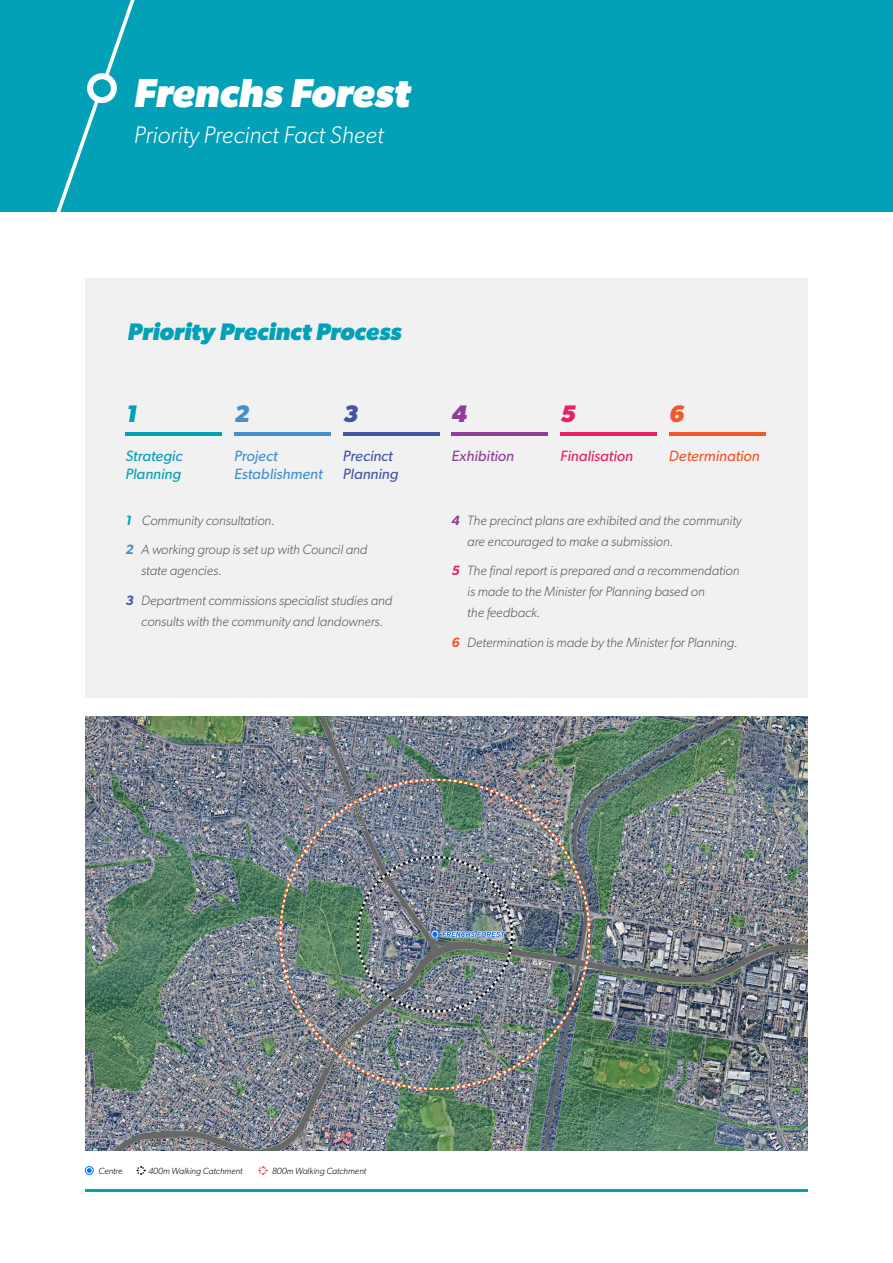
<style>
.page{position:relative;width:893px;height:1263px;background:#fff}
.page>*{position:absolute;margin:0;border:0;box-sizing:border-box;transform-origin:0 0}
.t1{font:italic 700 40.5px "Gibson";color:#fff}
.t2{font:italic 300 24px "Gibson";color:#fff}
.t3{font:italic 700 24px "Gibson";color:#02a1b7}
.t4{font:italic 700 24px "Gibson";color:#458fcd}
.t5{font:italic 700 24px "Gibson";color:#4554a5}
.t6{font:italic 700 24px "Gibson";color:#903f98}
.t7{font:italic 700 24px "Gibson";color:#e82064}
.t8{font:italic 700 24px "Gibson";color:#f1582a}
.t9{font:italic 15px/18px "Gibson";color:#458fcd}
.t10{font:italic 15px/18px "Gibson";color:#02a1b7}
.t11{font:italic 15px/18px "Gibson";color:#4554a5}
.t12{font:italic 15px "Gibson";color:#f1582a}
.t13{font:italic 15px "Gibson";color:#e82064}
.t14{font:italic 15px "Gibson";color:#903f98}
.t15{font:italic 300 13.5px/21px "Gibson";letter-spacing:-.005em;color:#58595b}
.t16{font:italic 300 9px "Gibson";color:#000}
.s1{font-weight:600;color:#02a1b7}
.s2{font-weight:600;color:#458fcd}
.s3{font-weight:600;color:#4554a5}
.s4{font-weight:600;color:#903f98}
.s5{font-weight:600;color:#e82064}
.s6{font-weight:600;color:#f1582a}
</style>
<div class="page">
<div style="left:0;top:0;width:893px;height:211px;background:#02a1b7"></div>
<svg style="left:0;top:0;width:149px;height:279px"></svg>
<svg style="left:87px;top:1168px;width:5px;height:5px"></svg>
<div style="left:85px;top:1166px;width:9px;height:9px;border:1px solid #0071fe;border-radius:50%"></div>
<svg style="left:136px;top:1166px;width:10px;height:9px"></svg>
<svg style="left:258px;top:1166px;width:10px;height:9px"></svg>
<hr style="left:85px;top:1189px;width:723px;height:3px;background:#02a1b7">
<img style="left:85px;top:716px;width:723px;height:434px">
<div style="left:85px;top:279px;width:723px;height:419px;background:#f1f1f2"></div>
<hr style="left:125px;top:432px;width:97px;height:3px;background:#02a1b7">
<hr style="left:234px;top:432px;width:97px;height:3px;background:#458fcd">
<hr style="left:343px;top:432px;width:96px;height:3px;background:#4554a5">
<hr style="left:452px;top:432px;width:96px;height:3px;background:#903f98">
<hr style="left:560px;top:432px;width:97px;height:3px;background:#e82064">
<hr style="left:669px;top:432px;width:96px;height:3px;background:#f1582a">
<h1 class="t1" style="left:134px;top:69px;width:277px">Frenchs Forest</h1>
<h2 class="t2" style="left:134px;top:120px;width:251px">Priority Precinct Fact Sheet</h2>
<h2 class="t3" style="left:128px;top:318px;width:276px">Priority Precinct Process</h2>
<h2 class="t3" style="left:125px;top:399px;width:13px">1</h2>
<h2 class="t4" style="left:234px;top:399px;width:17px">2</h2>
<h2 class="t5" style="left:343px;top:399px;width:17px">3</h2>
<h2 class="t6" style="left:452px;top:399px;width:17px">4</h2>
<h2 class="t7" style="left:560px;top:399px;width:17px">5</h2>
<h2 class="t8" style="left:669px;top:399px;width:17px">6</h2>
<p class="t10" style="left:125px;top:446px;width:58px">Strategic<br>Planning</p>
<p class="t9" style="left:234px;top:446px;width:90px">Project<br>Establishment</p>
<p class="t11" style="left:343px;top:446px;width:57px">Precinct<br>Planning</p>
<p class="t14" style="left:452px;top:446px;width:64px">Exhibition</p>
<p class="t13" style="left:560px;top:446px;width:74px">Finalisation</p>
<p class="t12" style="left:669px;top:446px;width:92px">Determination</p>
<p class="t15" style="left:125px;top:505px;width:243px;line-height:29.5px"><span class="s1">1</span> Community consultation.<br><span class="s2">2</span> A working group is set up with Council and</p>
<p class="t15" style="left:125px;top:555px;width:268px;line-height:29.5px;text-indent:16px">state agencies.<br><span class="s3">3</span> Department commissions specialist studies and</p>
<p class="t15" style="left:141px;top:610px;width:244px">consults with the community and landowners.</p>
<p class="t15" style="left:467px;top:509px;width:276px;text-indent:-16px"><span class="s4">4</span> The precinct plans are exhibited and the community are encouraged to make a submission.</p>
<p class="t15" style="left:467px;top:560px;width:274px;text-indent:-16px"><span class="s5">5</span> The final report is prepared and a recommendation is made to the Minister for Planning based on<br>the feedback.</p>
<p class="t15" style="left:452px;top:631px;width:288px"><span class="s6">6</span> Determination is made by the Minister for Planning.</p>
<p class="t16" style="left:99px;top:1165px;width:25px">Centre</p>
<p class="t16" style="left:148px;top:1165px;width:96px">400m Walking Catchment</p>
<p class="t16" style="left:272px;top:1165px;width:96px">800m Walking Catchment</p>
</div>
